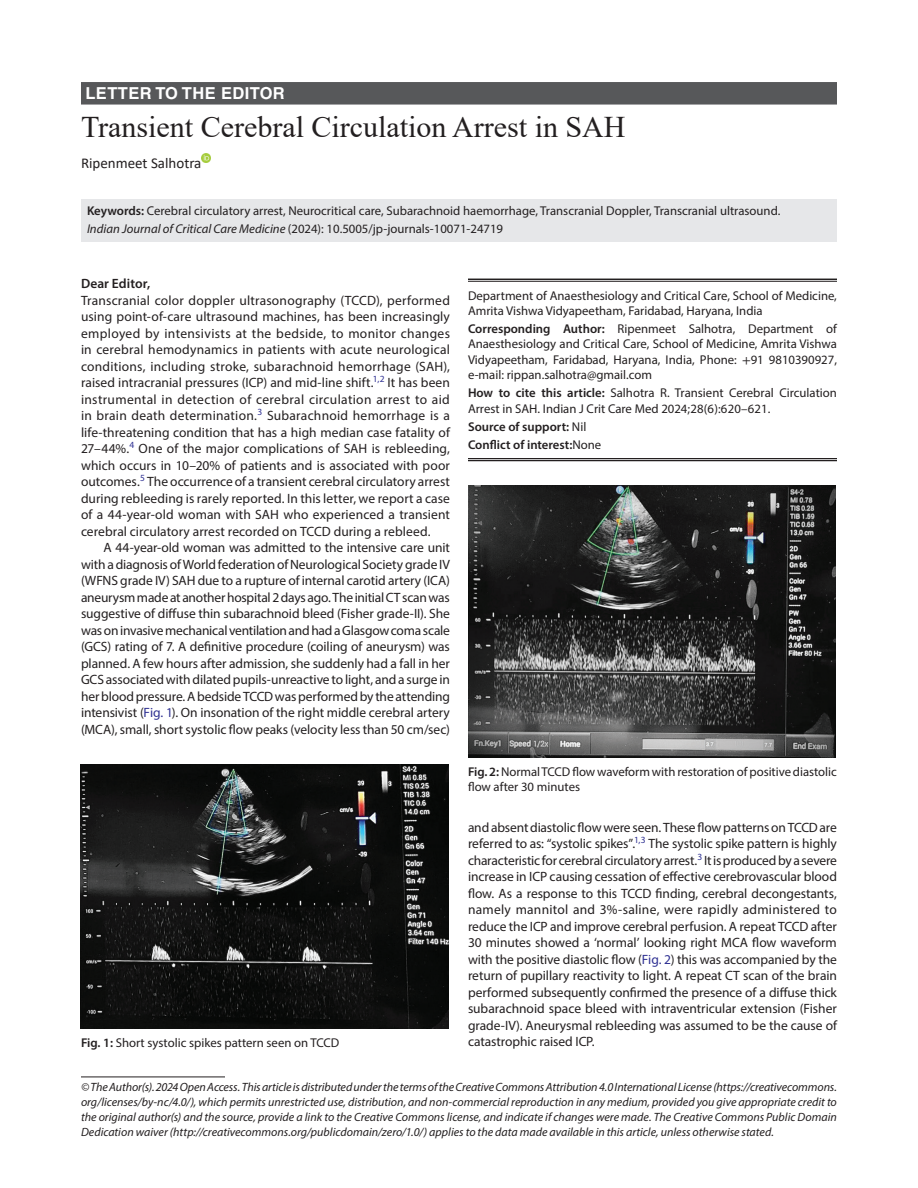
<style>
.page{position:relative;width:918px;height:1188px;background:#fff}
.page>*{position:absolute;margin:0;border:0;box-sizing:border-box;transform-origin:0 0}
.t1{font:30px "Times New Roman";color:#231f20}
.ArticleType{font:700 16.5px "Helvetica LT Std";letter-spacing:.025em;color:#fff}
.AuthorName{font:15px "Calibri";color:#231f20}
.Para-Indent{font:13.5px/16.5px "Myriad Pro";letter-spacing:-.005em;color:#231f20;text-align:justify}
.Para-NoIndent{font:13.5px/16.5px "Myriad Pro";color:#231f20;text-align:justify}
.Para-NoIndent-2{font:600 13.5px "Myriad Pro";letter-spacing:.005em;color:#231f20}
.Corresponding_Author{font:12.75px/15.3px "Myriad Pro";color:#231f20;text-align:justify}
.FigCaption{font:12.75px/15.3px "Myriad Pro";letter-spacing:-.005em;color:#231f20}
.Keywords{font:12.75px "Myriad Pro";color:#231f20}
.Affiliation-first{font:12.75px/15.3px "Myriad Pro";color:#231f20}
.How_to_Cite{font:12.75px/15.3px "Myriad Pro";color:#231f20}
.JT_DOI{font:12.75px "Myriad Pro";color:#231f20}
.COI{font:600 12.75px "Myriad Pro";color:#231f20}
.Source{font:600 12.75px "Myriad Pro";color:#231f20}
.FootNote{font:italic 12px/15px "Myriad Pro";color:#231f20;text-align:justify}
.s1{font-weight:600}
.s2{font-style:italic}
.s3{color:#2e3092}
.s4{font-family:"STIX General"}
.s5{font-weight:400}
</style>
<div class="page">
<div style="left:81px;top:82px;width:756px;height:23px;background:#57585a"></div>
<div style="left:81px;top:199px;width:756px;height:25px;background:#e6e7e9"></div>
<div style="left:81px;top:217px;width:756px;height:25px;background:#e6e7e9"></div>
<svg style="left:201px;top:153px;width:10px;height:9px"></svg>
<hr style="left:81px;top:1077px;width:144px;height:1px;background:#231f20">
<hr style="left:468px;top:279px;width:369px;height:1px;background:#231f20">
<hr style="left:468px;top:281px;width:369px;height:1px;background:#231f20">
<hr style="left:468px;top:458px;width:369px;height:1px;background:#231f20">
<hr style="left:468px;top:460px;width:369px;height:1px;background:#231f20">
<img style="left:81px;top:764px;width:367px;height:264px">
<img style="left:468px;top:485px;width:367px;height:273px">
<p class="ArticleType" style="left:86px;top:83px;width:201px">LETTER TO THE EDITOR</p>
<p class="t1" style="left:81px;top:106px;width:546px">Transient Cerebral Circulation Arrest in SAH</p>
<p class="AuthorName" style="left:81px;top:153px;width:122px">Ripenmeet Salhotra</p>
<p class="Keywords" style="left:87px;top:203px;width:695px"><span class="s1">Keywords:</span> Cerebral circulatory arrest, Neurocritical care, Subarachnoid haemorrhage, Transcranial Doppler, Transcranial ultrasound.</p>
<p class="JT_DOI" style="left:87px;top:221px;width:418px"><span class="s2">Indian Journal of Critical Care Medicine</span> (2024): 10.5005/jp-journals-10071-24719</p>
<p class="Para-NoIndent-2" style="left:81px;top:275px;width:71px">Dear Editor,</p>
<p class="Para-NoIndent" style="left:81px;top:292px;width:371px">Transcranial color doppler ultrasonography (TCCD), performed using point-of-care ultrasound machines, has been increasingly employed by intensivists at the bedside, to monitor changes in cerebral hemodynamics in patients with acute neurological conditions, including stroke, subarachnoid hemorrhage (SAH), raised intracranial pressures (ICP) and mid-line shift.<sup>1,2</sup> It has been instrumental in detection of cerebral circulation arrest to aid in brain death determination.<sup>3</sup> Subarachnoid hemorrhage is a life-threatening condition that has a high median case fatality of 27–44%.<sup>4</sup> One of the major complications of SAH is rebleeding, which occurs in 10–20% of patients and is associated with poor outcomes.<sup>5</sup> The occurrence of a transient cerebral circulatory arrest during rebleeding is rarely reported. In this letter, we report a case of a 44-year-old woman with SAH who experienced a transient cerebral circulatory arrest recorded on TCCD during a rebleed.</p>
<p class="Para-Indent" style="left:81px;top:539px;width:371px;text-indent:22px">A 44-year-old woman was admitted to the intensive care unit with a diagnosis of World federation of Neurological Society grade IV (WFNS grade IV) SAH due to a rupture of internal carotid artery (ICA) aneurysm made at another hospital 2 days ago. The initial CT scan was suggestive of diffuse thin subarachnoid bleed (Fisher grade-II). She was on invasive mechanical ventilation and had a Glasgow coma scale (GCS) rating of 7. A definitive procedure (coiling of aneurysm) was planned. A few hours after admission, she suddenly had a fall in her GCS associated with dilated pupils-unreactive to light, and a surge in her blood pressure. A bedside TCCD was performed by the attending intensivist (<span class="s3">Fig. 1</span>). On insonation of the right middle cerebral artery (MCA), small, short systolic flow peaks (velocity less than 50 cm/sec)</p>
<p class="Affiliation-first" style="left:468px;top:287px;width:370px">Department of Anaesthesiology and Critical Care, School of Medicine,<br>Amrita Vishwa Vidyapeetham, Faridabad, Haryana, India</p>
<p class="Corresponding_Author" style="left:468px;top:321px;width:371px"><span class="s1">Corresponding Author:</span> Ripenmeet Salhotra, Department of Anaesthesiology and Critical Care, School of Medicine, Amrita Vishwa Vidyapeetham, Faridabad, Haryana, India, Phone: <span class="s4">+</span>91 9810390927, e-mail: rippan.salhotra@gmail.com</p>
<p class="How_to_Cite" style="left:468px;top:385px;width:371px"><span class="s1">How to cite this article:</span> Salhotra R. Transient Cerebral Circulation<br>Arrest in SAH. Indian J Crit Care Med 2024;28(6):620–621.</p>
<p class="Source" style="left:468px;top:419px;width:120px">Source of support: <span class="s5">Nil</span></p>
<p class="COI" style="left:468px;top:437px;width:135px">Conflict of interest:<span class="s5">None</span></p>
<p class="FigCaption" style="left:468px;top:764px;width:370px"><span class="s1">Fig. 2:</span> Normal TCCD flow waveform with restoration of positive diastolic flow after 30 minutes</p>
<p class="Para-Indent" style="left:468px;top:819px;width:371px">and absent diastolic flow were seen. These flow patterns on TCCD are referred to as: “systolic spikes”.<sup>1,3</sup> The systolic spike pattern is highly characteristic for cerebral circulatory arrest.<sup>3</sup> It is produced by a severe increase in ICP causing cessation of effective cerebrovascular blood flow. As a response to this TCCD finding, cerebral decongestants, namely mannitol and 3%-saline, were rapidly administered to reduce the ICP and improve cerebral perfusion. A repeat TCCD after 30 minutes showed a ‘normal’ looking right MCA flow waveform with the positive diastolic flow (<span class="s3">Fig. 2</span>) this was accompanied by the return of pupillary reactivity to light. A repeat CT scan of the brain performed subsequently confirmed the presence of a diffuse thick subarachnoid space bleed with intraventricular extension (Fisher grade-IV). Aneurysmal rebleeding was assumed to be the cause of catastrophic raised ICP.</p>
<p class="FootNote" style="left:81px;top:1079px;width:758px">© The Author(s). 2024 Open Access. This article is distributed under the terms of the Creative Commons Attribution 4.0 International License (https://creativecommons. org/licenses/by-nc/4.0/), which permits unrestricted use, distribution, and non-commercial reproduction in any medium, provided you give appropriate credit to the original author(s) and the source, provide a link to the Creative Commons license, and indicate if changes were made. The Creative Commons Public Domain Dedication waiver (http://creativecommons.org/publicdomain/zero/1.0/) applies to the data made available in this article, unless otherwise stated.</p>
<p class="FigCaption" style="left:81px;top:1035px;width:260px"><span class="s1">Fig. 1:</span> Short systolic spikes pattern seen on TCCD</p>
</div>
